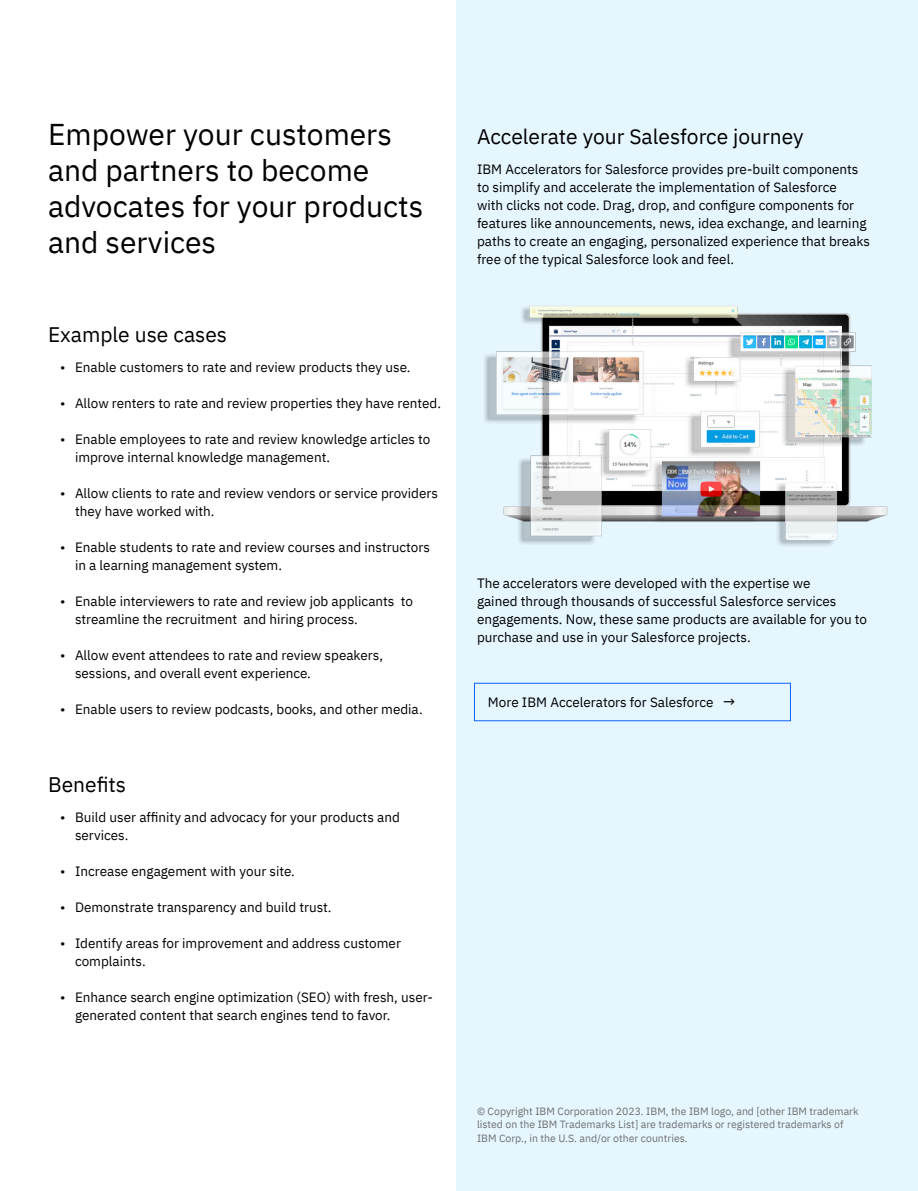
<style>
.page{position:relative;width:918px;height:1191px;background:#fff}
.page>*{position:absolute;margin:0;border:0;box-sizing:border-box;transform-origin:0 0}
.Subtitle{font:30px/36px "IBM Plex Sans";color:#000}
.Heading{font:21px "IBM Plex Sans";color:#000}
.Body_text{font:13.5px/18px "IBM Plex Sans";color:#000}
.Button_tertiary{font:13.5px "IBM Plex Sans";color:#000}
.Copyright_Grey{font:10.5px/13.5px "IBM Plex Sans";color:#6f6f6f}
.s1{font-size:15px}
</style>
<div class="page">
<div style="left:456px;top:0;width:462px;height:1191px;background:#e5f6ff"></div>
<div style="left:474px;top:683px;width:317px;height:38px;border:1px solid #0f62fe"></div>
<img style="left:484px;top:306px;width:404px;height:240px">
<h2 class="Subtitle" style="left:48px;top:114px;width:377px">Empower your customers and partners to become advocates for your products and services</h2>
<h3 class="Heading" style="left:48px;top:319px;width:181px">Example use cases</h3>
<p class="Body_text" style="left:60px;top:357px;width:352px">• Enable customers to rate and review products they use.</p>
<p class="Body_text" style="left:60px;top:393px;width:383px">• Allow renters to rate and review properties they have rented.</p>
<p class="Body_text" style="left:75px;top:429px;width:357px;text-indent:-15px">• Enable employees to rate and review knowledge articles to improve internal knowledge management.</p>
<p class="Body_text" style="left:75px;top:483px;width:364px;text-indent:-15px">• Allow clients to rate and review vendors or service providers they have worked with.</p>
<p class="Body_text" style="left:75px;top:537px;width:356px;text-indent:-15px">• Enable students to rate and review courses and instructors in a learning management system.</p>
<p class="Body_text" style="left:75px;top:591px;width:340px;text-indent:-15px">• Enable interviewers to rate and review job applicants to streamline the recruitment and hiring process.</p>
<p class="Body_text" style="left:75px;top:645px;width:310px;text-indent:-15px">• Allow event attendees to rate and review speakers, sessions, and overall event experience.</p>
<p class="Body_text" style="left:60px;top:699px;width:364px">• Enable users to review podcasts, books, and other media.</p>
<h3 class="Heading" style="left:48px;top:769px;width:80px">Benefits</h3>
<p class="Body_text" style="left:75px;top:807px;width:326px;text-indent:-15px">• Build user affinity and advocacy for your products and services.</p>
<p class="Body_text" style="left:60px;top:861px;width:236px">• Increase engagement with your site.</p>
<p class="Body_text" style="left:60px;top:897px;width:273px">• Demonstrate transparency and build trust.</p>
<p class="Body_text" style="left:75px;top:933px;width:327px;text-indent:-15px">• Identify areas for improvement and address customer complaints.</p>
<p class="Body_text" style="left:75px;top:987px;width:359px;text-indent:-15px">• Enhance search engine optimization (SEO) with fresh, user&shy;generated content that search engines tend to favor.</p>
<h3 class="Heading" style="left:477px;top:121px;width:328px">Accelerate your Salesforce journey</h3>
<p class="Body_text" style="left:477px;top:159px;width:394px">IBM Accelerators for Salesforce provides pre-built components to simplify and accelerate the implementation of Salesforce<br>with clicks not code. Drag, drop, and configure components for features like announcements, news, idea exchange, and learning paths to create an engaging, personalized experience that breaks free of the typical Salesforce look and feel.</p>
<p class="Body_text" style="left:477px;top:573px;width:392px">The accelerators were developed with the expertise we<br>gained through thousands of successful Salesforce services engagements. Now, these same products are available for you to purchase and use in your Salesforce projects.</p>
<p class="Button_tertiary" style="left:488px;top:692px;width:249px">More IBM Accelerators for Salesforce <span class="s1">→</span></p>
<p class="Copyright_Grey" style="left:477px;top:1103px;width:383px">© Copyright IBM Corporation 2023. IBM, the IBM logo, and [other IBM trademark listed on the IBM Trademarks List] are trademarks or registered trademarks of<br>IBM Corp., in the U.S. and/or other countries.</p>
</div>
